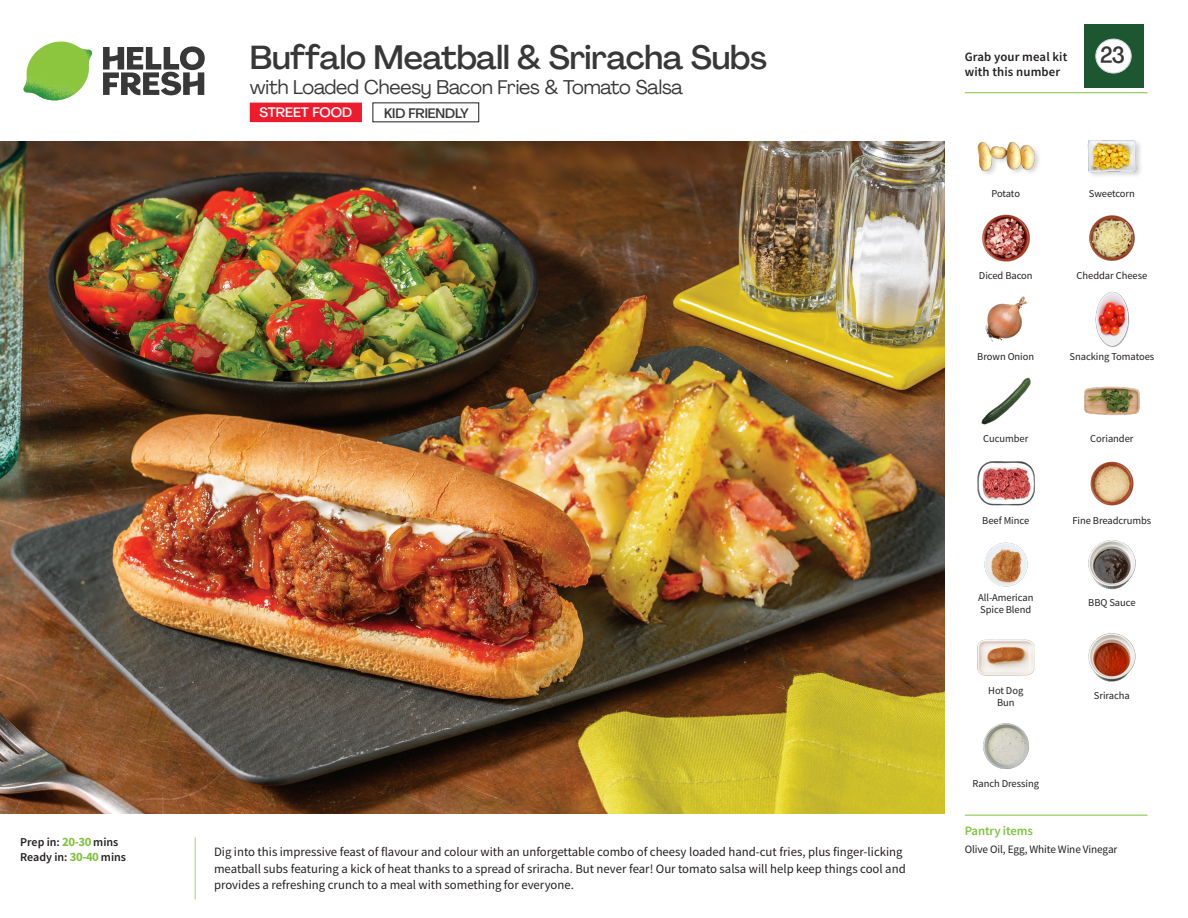
<style>
.page{position:relative;width:1188px;height:918px;background:#fff}
.page>*{position:absolute;margin:0;border:0;box-sizing:border-box;transform-origin:0 0}
._15_Titel_UK{font:500 33px "Agrandir";letter-spacing:-.01em;color:#383839}
._002_Label_Nr{font:500 22.8px "Agrandir";color:#383839;scale:.94 1}
._15_Titel_UK-2{font:19.5px "Agrandir";letter-spacing:-.01em;color:#383839}
.t1{font:500 13.5px "Agrandir";letter-spacing:-.01em;color:#383839}
.t2{font:500 13.5px "Agrandir";color:#fff}
.Step_6_Text_AU{font:12.75px/16.5px "Source Sans Pro";color:#231f20}
.t3{font:600 12.75px/15px "Source Sans Pro";letter-spacing:.01em;color:#231f20}
._04_Headers_Front{font:600 12.75px "Source Sans Pro";letter-spacing:-.01em;color:#81c340}
._04_Intro{font:600 12px "Source Sans Pro";color:#231f20}
._05_Pantry{font:11.25px "Source Sans Pro";letter-spacing:-.01em;color:#231f20}
._18_FRONT_ingredients{font:10.5px/12px "Source Sans Pro";letter-spacing:-.005em;color:#231f20}
.s1{font-weight:700;font-size:12.75px;color:#81c340}
</style>
<div class="page">
<svg style="left:103px;top:46px;width:102px;height:49px"></svg>
<img style="left:23px;top:42px;width:69px;height:59px">
<img style="left:0;top:142px;width:945px;height:672px">
<div style="left:250px;top:103px;width:112px;height:19px;background:#ee1b2d"></div>
<img style="left:977px;top:639px;width:57px;height:37px">
<img style="left:1088px;top:633px;width:48px;height:49px">
<img style="left:983px;top:723px;width:46px;height:46px">
<img style="left:1095px;top:291px;width:35px;height:57px">
<img style="left:1084px;top:386px;width:56px;height:30px">
<img style="left:981px;top:377px;width:50px;height:48px">
<img style="left:977px;top:461px;width:57px;height:45px">
<img style="left:1088px;top:540px;width:48px;height:50px">
<img style="left:984px;top:542px;width:44px;height:45px">
<img style="left:985px;top:296px;width:43px;height:46px">
<img style="left:982px;top:214px;width:48px;height:48px">
<img style="left:1089px;top:215px;width:46px;height:46px">
<div style="left:977px;top:141px;width:65px;height:37px;background:#231f20;opacity:.2"></div>
<img style="left:977px;top:141px;width:57px;height:37px">
<div style="left:1087px;top:139px;width:57px;height:40px;background:#f9f9f9"></div>
<img style="left:1087px;top:140px;width:53px;height:35px">
<img style="left:1090px;top:461px;width:44px;height:45px">
<hr style="left:965px;top:815px;width:183px;height:1px;background:#81c340">
<hr style="left:965px;top:92px;width:183px;height:1px;background:#81c340">
<div style="left:1084px;top:24px;width:59px;height:64px;background:#1d5732"></div>
<div style="left:1096px;top:39px;width:35px;height:34px;background:#fff;border-radius:50%"></div>
<div style="left:1096px;top:39px;width:35px;height:34px;border:1px solid #d1d2d4;border-radius:50%"></div>
<p class="_04_Intro" style="left:20px;top:834px;width:100px">Prep in: <span class="s1">20-30</span> mins</p>
<p class="_04_Intro" style="left:20px;top:849px;width:107px">Ready in: <span class="s1">30-40</span> mins</p>
<p class="_15_Titel_UK" style="left:250px;top:37px;width:519px">Buffalo Meatball &amp; Sriracha Subs</p>
<p class="_15_Titel_UK-2" style="left:250px;top:75px;width:435px">with Loaded Cheesy Bacon Fries &amp; Tomato Salsa</p>
<p class="t2" style="left:260px;top:104px;width:94px">STREET FOOD</p>
<p class="t1" style="left:384px;top:104px;width:86px">KID FRIENDLY</p>
<p class="Step_6_Text_AU" style="left:214px;top:844px;width:693px">Dig into this impressive feast of flavour and colour with an unforgettable combo of cheesy loaded hand-cut fries, plus finger-licking meatball subs featuring a kick of heat thanks to a spread of sriracha. But never fear! Our tomato salsa will help keep things cool and provides a refreshing crunch to a meal with something for everyone.</p>
<p class="t3" style="left:965px;top:49px;width:104px">Grab your meal kit with this number</p>
<p class="_002_Label_Nr" style="left:1100px;top:41px;width:28px">23</p>
<p class="_18_FRONT_ingredients" style="left:992px;top:188px;width:30px">Potato</p>
<p class="_18_FRONT_ingredients" style="left:1089px;top:188px;width:48px">Sweetcorn</p>
<p class="_18_FRONT_ingredients" style="left:979px;top:270px;width:55px">Diced Bacon</p>
<p class="_18_FRONT_ingredients" style="left:1077px;top:270px;width:72px">Cheddar Cheese</p>
<p class="_18_FRONT_ingredients" style="left:977px;top:351px;width:58px">Brown Onion</p>
<p class="_18_FRONT_ingredients" style="left:1070px;top:351px;width:86px">Snacking Tomatoes</p>
<p class="_18_FRONT_ingredients" style="left:983px;top:433px;width:47px">Cucumber</p>
<p class="_18_FRONT_ingredients" style="left:1090px;top:433px;width:45px">Coriander</p>
<p class="_18_FRONT_ingredients" style="left:982px;top:515px;width:48px">Beef Mince</p>
<p class="_18_FRONT_ingredients" style="left:1072px;top:515px;width:80px">Fine Breadcrumbs</p>
<p class="_18_FRONT_ingredients" style="left:978px;top:591px;width:57px">All-American<br>Spice Blend</p>
<p class="_18_FRONT_ingredients" style="left:988px;top:685px;width:37px;text-align:center">Hot Dog<br>Bun</p>
<p class="_18_FRONT_ingredients" style="left:973px;top:778px;width:68px">Ranch Dressing</p>
<p class="_18_FRONT_ingredients" style="left:1088px;top:596px;width:49px">BBQ Sauce</p>
<p class="_18_FRONT_ingredients" style="left:1094px;top:689px;width:37px">Sriracha</p>
<p class="_04_Headers_Front" style="left:965px;top:822px;width:70px">Pantry items</p>
<p class="_05_Pantry" style="left:965px;top:842px;width:154px">Olive Oil, Egg, White Wine Vinegar</p>
</div>
